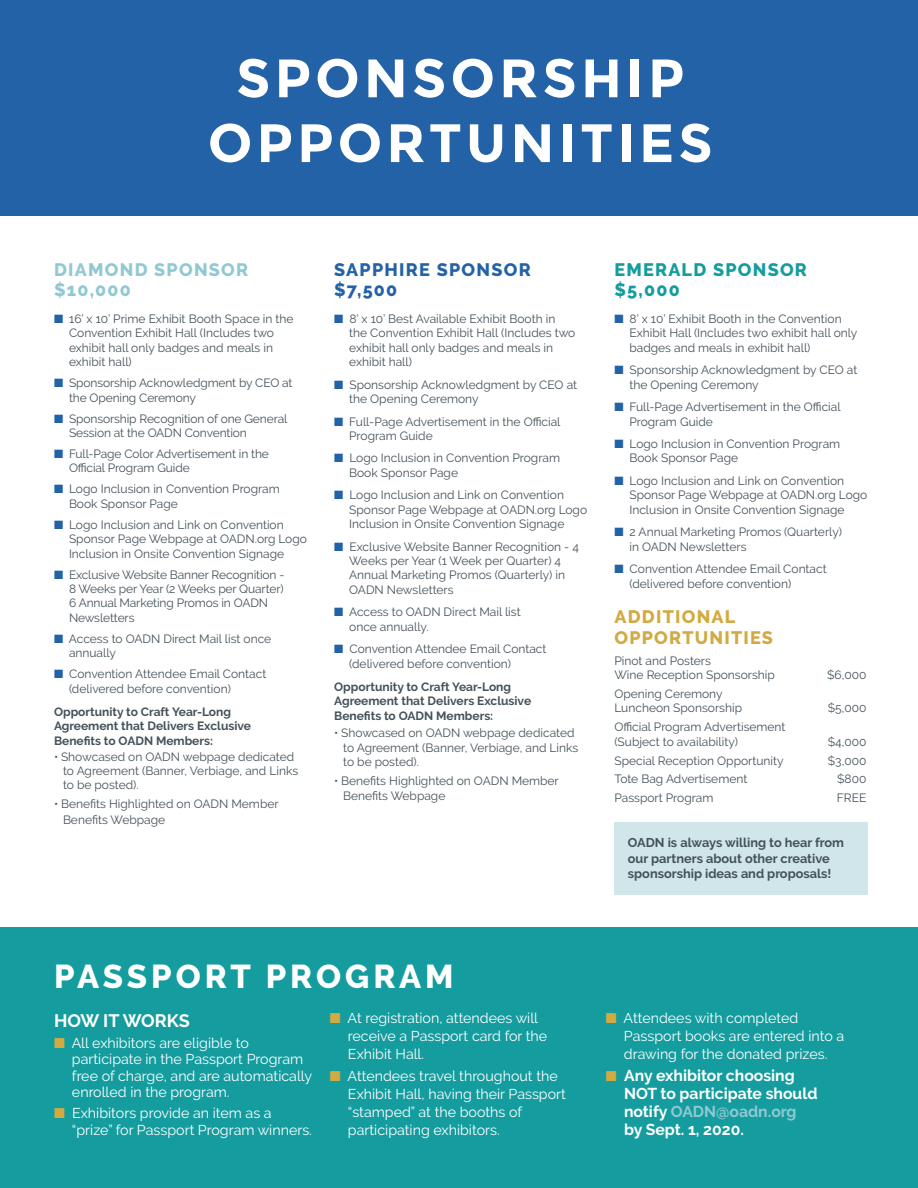
<style>
.page{position:relative;width:918px;height:1188px;background:#fff}
.page>*{position:absolute;margin:0;border:0;box-sizing:border-box;transform-origin:0 0}
.t1{font:700 54px/64.8px "Montserrat";letter-spacing:.075em;color:#fff;text-align:center}
.t2{font:800 33px "Raleway";letter-spacing:.12em;color:#fff}
.t3{font:800 18px/21.6px "Raleway";letter-spacing:.07em;color:#d2aa41}
.t4{font:800 18px/19.5px "Raleway";letter-spacing:.07em;color:#90c9d4}
.t5{font:800 18px/19.5px "Raleway";letter-spacing:.07em;color:#2462a7}
.t6{font:800 18px/19.5px "Raleway";letter-spacing:.07em;color:#149c9e}
.t7{font:700 18px "Raleway";color:#fff}
.t8{font:700 15.75px/17.9px "Raleway";color:#fff}
.t9{font:14.25px/17.9px "Raleway";color:#fff}
.t10{font:700 12.75px/15.3px "Raleway";color:#43525a}
.t11{font:12px/14.4px "Raleway";color:#43525a}
.t12{font:700 12px/14.4px "Raleway";color:#43525a}
.s1{color:#2462a7}
.s2{color:#d2aa41}
.s3{color:#90c9d4}
</style>
<div class="page">
<div style="left:0;top:0;width:918px;height:216px;background:#2462a7"></div>
<div style="left:614px;top:822px;width:254px;height:73px;background:#d1e6ea"></div>
<div style="left:0;top:928px;width:918px;height:260px;background:#149c9e"></div>
<h1 class="t1" style="left:208px;top:46px;width:506px">SPONSORSHIP<br>OPPORTUNITIES</h1>
<h3 class="t4" style="left:54px;top:260px;width:196px">DIAMOND SPONSOR $10,000</h3>
<p class="t11" style="left:69px;top:311px;width:226px;text-indent:-15px"><span class="s1">■</span> 16’ x 10’ Prime Exhibit Booth Space in the<br>Convention Exhibit Hall (Includes two exhibit hall only badges and meals in exhibit hall)</p>
<p class="t11" style="left:69px;top:376px;width:225px;text-indent:-15px"><span class="s1">■</span> Sponsorship Acknowledgment by CEO at the Opening Ceremony</p>
<p class="t11" style="left:69px;top:411px;width:220px;text-indent:-15px"><span class="s1">■</span> Sponsorship Recognition of one General<br>Session at the OADN Convention</p>
<p class="t11" style="left:69px;top:446px;width:201px;text-indent:-15px"><span class="s1">■</span> Full-Page Color Advertisement in the<br>Official Program Guide</p>
<p class="t11" style="left:69px;top:482px;width:212px;text-indent:-15px"><span class="s1">■</span> Logo Inclusion in Convention Program<br>Book Sponsor Page</p>
<p class="t11" style="left:69px;top:517px;width:240px;text-indent:-15px"><span class="s1">■</span> Logo Inclusion and Link on Convention<br>Sponsor Page Webpage at OADN.org Logo<br>Inclusion in Onsite Convention Signage</p>
<p class="t11" style="left:69px;top:567px;width:217px;text-indent:-15px"><span class="s1">■</span> Exclusive Website Banner Recognition -<br>8 Weeks per Year (2 Weeks per Quarter)<br>6 Annual Marketing Promos in OADN<br>Newsletters</p>
<p class="t11" style="left:69px;top:631px;width:204px;text-indent:-15px"><span class="s1">■</span> Access to OADN Direct Mail list once annually</p>
<p class="t11" style="left:69px;top:667px;width:199px;text-indent:-15px"><span class="s1">■</span> Convention Attendee Email Contact (delivered before convention)</p>
<p class="t12" style="left:54px;top:705px;width:199px">Opportunity to Craft Year-Long<br>Agreement that Delivers Exclusive<br>Benefits to OADN Members:</p>
<p class="t11" style="left:63px;top:749px;width:237px;text-indent:-9px">• Showcased on OADN webpage dedicated to Agreement (Banner, Verbiage, and Links to be posted).</p>
<p class="t11" style="left:63px;top:796px;width:217px;line-height:15.3px;text-indent:-9px">• Benefits Highlighted on OADN Member<br>Benefits Webpage</p>
<h3 class="t5" style="left:334px;top:260px;width:198px">SAPPHIRE SPONSOR $7,500</h3>
<p class="t11" style="left:349px;top:311px;width:228px;text-indent:-15px"><span class="s1">■</span> 8’ x 10’ Best Available Exhibit Booth in the Convention Exhibit Hall (Includes two exhibit hall only badges and meals in exhibit hall)</p>
<p class="t11" style="left:349px;top:377px;width:230px;text-indent:-15px"><span class="s1">■</span> Sponsorship Acknowledgment by CEO at the Opening Ceremony</p>
<p class="t11" style="left:349px;top:414px;width:213px;text-indent:-15px"><span class="s1">■</span> Full-Page Advertisement in the Official<br>Program Guide</p>
<p class="t11" style="left:349px;top:451px;width:212px;text-indent:-15px"><span class="s1">■</span> Logo Inclusion in Convention Program<br>Book Sponsor Page</p>
<p class="t11" style="left:349px;top:488px;width:240px;text-indent:-15px"><span class="s1">■</span> Logo Inclusion and Link on Convention<br>Sponsor Page Webpage at OADN.org Logo<br>Inclusion in Onsite Convention Signage</p>
<p class="t11" style="left:349px;top:539px;width:231px;text-indent:-15px"><span class="s1">■</span> Exclusive Website Banner Recognition - 4<br>Weeks per Year (1 Week per Quarter) 4<br>Annual Marketing Promos (Quarterly) in OADN Newsletters</p>
<p class="t11" style="left:349px;top:605px;width:173px;text-indent:-15px"><span class="s1">■</span> Access to OADN Direct Mail list once annually.</p>
<p class="t11" style="left:349px;top:642px;width:199px;text-indent:-15px"><span class="s1">■</span> Convention Attendee Email Contact (delivered before convention)</p>
<p class="t12" style="left:334px;top:680px;width:199px">Opportunity to Craft Year-Long<br>Agreement that Delivers Exclusive<br>Benefits to OADN Members:</p>
<p class="t11" style="left:343px;top:726px;width:237px;text-indent:-9px">• Showcased on OADN webpage dedicated to Agreement (Banner, Verbiage, and Links to be posted).</p>
<p class="t11" style="left:343px;top:773px;width:217px;line-height:15.3px;text-indent:-9px">• Benefits Highlighted on OADN Member<br>Benefits Webpage</p>
<h3 class="t6" style="left:614px;top:260px;width:194px">EMERALD SPONSOR $5,000</h3>
<p class="t11" style="left:629px;top:311px;width:230px;text-indent:-15px"><span class="s1">■</span> 8’ x 10’ Exhibit Booth in the Convention<br>Exhibit Hall (Includes two exhibit hall only badges and meals in exhibit hall)</p>
<p class="t11" style="left:629px;top:363px;width:230px;text-indent:-15px"><span class="s1">■</span> Sponsorship Acknowledgment by CEO at the Opening Ceremony</p>
<p class="t11" style="left:629px;top:400px;width:213px;text-indent:-15px"><span class="s1">■</span> Full-Page Advertisement in the Official<br>Program Guide</p>
<p class="t11" style="left:629px;top:437px;width:212px;text-indent:-15px"><span class="s1">■</span> Logo Inclusion in Convention Program<br>Book Sponsor Page</p>
<p class="t11" style="left:629px;top:473px;width:240px;text-indent:-15px"><span class="s1">■</span> Logo Inclusion and Link on Convention<br>Sponsor Page Webpage at OADN.org Logo<br>Inclusion in Onsite Convention Signage</p>
<p class="t11" style="left:629px;top:525px;width:214px;text-indent:-15px"><span class="s1">■</span> 2 Annual Marketing Promos (Quarterly) in OADN Newsletters</p>
<p class="t11" style="left:629px;top:562px;width:199px;text-indent:-15px"><span class="s1">■</span> Convention Attendee Email Contact (delivered before convention)</p>
<h3 class="t3" style="left:614px;top:606px;width:160px">ADDITIONAL<br>OPPORTUNITIES</h3>
<p class="t11" style="left:614px;top:653px;width:162px">Pinot and Posters<br>Wine Reception Sponsorship</p>
<p class="t11" style="left:827px;top:668px;width:41px">$6,000</p>
<p class="t11" style="left:614px;top:686px;width:129px">Opening Ceremony<br>Luncheon Sponsorship</p>
<p class="t11" style="left:614px;top:720px;width:173px">Official Program Advertisement (Subject to availability)</p>
<p class="t11" style="left:828px;top:701px;width:40px">$5,000</p>
<p class="t11" style="left:828px;top:734px;width:40px">$4,000</p>
<p class="t11" style="left:614px;top:753px;width:171px">Special Reception Opportunity</p>
<p class="t11" style="left:828px;top:753px;width:40px">$3,000</p>
<p class="t11" style="left:614px;top:772px;width:134px">Tote Bag Advertisement</p>
<p class="t11" style="left:837px;top:772px;width:31px">$800</p>
<p class="t11" style="left:614px;top:791px;width:101px">Passport Program</p>
<p class="t11" style="left:837px;top:791px;width:31px">FREE</p>
<p class="t10" style="left:628px;top:835px;width:218px">OADN is always willing to hear from our partners about other creative sponsorship ideas and proposals!</p>
<h2 class="t2" style="left:54px;top:957px;width:401px">PASSPORT PROGRAM</h2>
<h3 class="t7" style="left:54px;top:1010px;width:137px">HOW IT WORKS</h3>
<p class="t9" style="left:72px;top:1034px;width:242px;line-height:16.5px;text-indent:-18px"><span class="s2">■</span> All exhibitors are eligible to participate in the Passport Program free of charge, and are automatically enrolled in the program.</p>
<p class="t9" style="left:72px;top:1105px;width:242px;line-height:16.5px;text-indent:-18px"><span class="s2">■</span> Exhibitors provide an item as a “prize” for Passport Program winners.</p>
<p class="t9" style="left:348px;top:1009px;width:201px;text-indent:-18px"><span class="s2">■</span> At registration, attendees will receive a Passport card for the<br>Exhibit Hall.</p>
<p class="t9" style="left:348px;top:1067px;width:220px;text-indent:-18px"><span class="s2">■</span> Attendees travel throughout the<br>Exhibit Hall, having their Passport “stamped” at the booths of participating exhibitors.</p>
<p class="t9" style="left:624px;top:1009px;width:222px;text-indent:-18px"><span class="s2">■</span> Attendees with completed<br>Passport books are entered into a drawing for the donated prizes.</p>
<h3 class="t8" style="left:624px;top:1067px;width:195px;text-indent:-18px"><span class="s2">■</span> Any exhibitor choosing<br>NOT to participate should notify <span class="s3">OADN@oadn.org </span>by Sept. 1, 2020.</h3>
</div>
